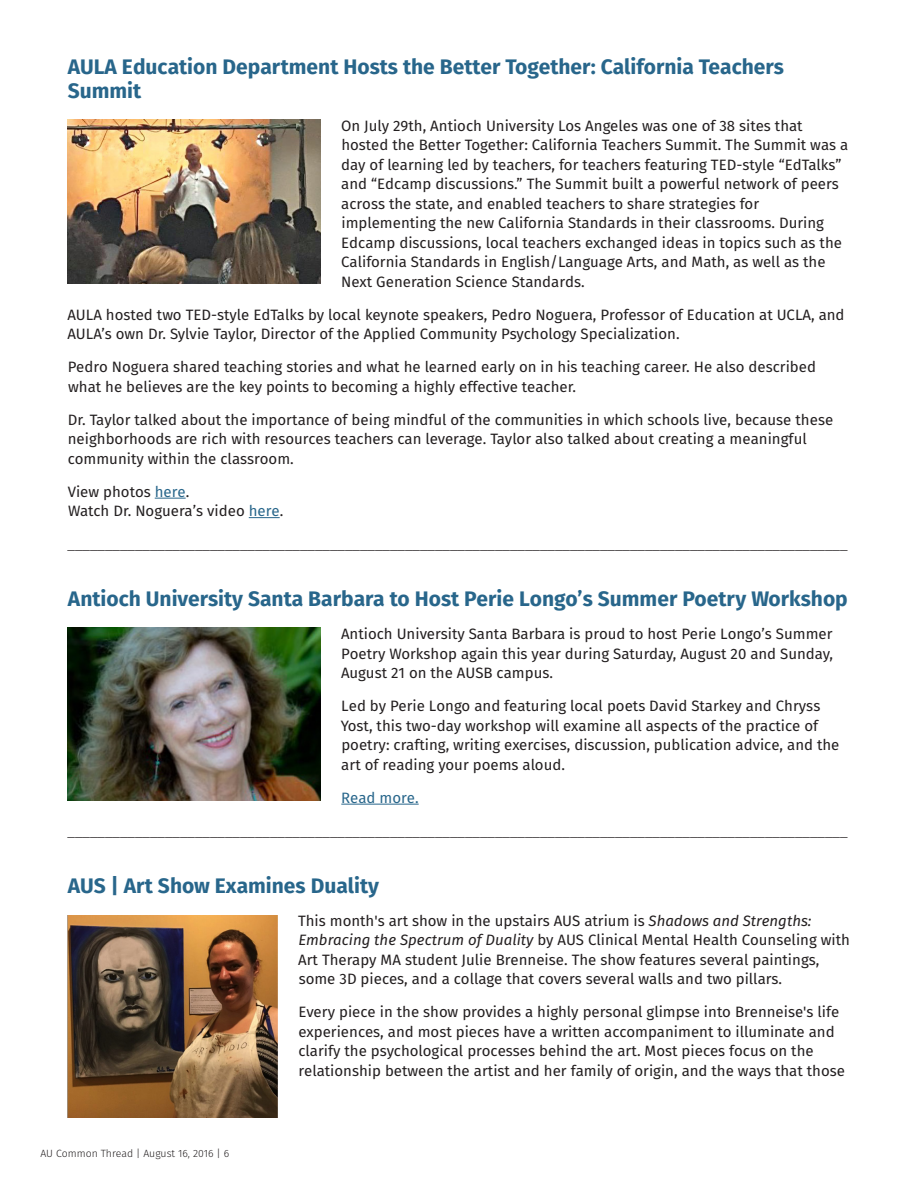
<style>
.page{position:relative;width:918px;height:1188px;background:#fff}
.page>*{position:absolute;margin:0;border:0;box-sizing:border-box;transform-origin:0 0}
.t1{font:700 21px/24px "Fira Sans";color:#28668b}
.t2{font:15px/19.5px "Fira Sans";color:#231f20}
.t3{font:300 15px "Helvetica";color:#231f20}
.t4{font:15px "Fira Sans";color:#28668b}
.t5{font:300 10.5px "Fira Sans";color:#231f20}
.s1{color:#28668b}
.s2{font-style:italic}
</style>
<div class="page">
<hr style="left:155px;top:498px;width:31px;height:1px;background:#28668b">
<hr style="left:249px;top:517px;width:31px;height:1px;background:#28668b">
<hr style="left:341px;top:804px;width:78px;height:1px;background:#28668b">
<img style="left:68px;top:120px;width:253px;height:164px">
<img style="left:68px;top:627px;width:253px;height:173px">
<img style="left:68px;top:915px;width:210px;height:203px">
<p class="t1" style="left:68px;top:53px;width:718px">AULA Education Department Hosts the Better Together: California Teachers<br>Summit</p>
<p class="t2" style="left:341px;top:115px;width:509px">On July 29th, Antioch University Los Angeles was one of 38 sites that hosted the Better Together: California Teachers Summit. The Summit was a day of learning led by teachers, for teachers featuring TED-style “EdTalks” and “Edcamp discussions.” The Summit built a powerful network of peers across the state, and enabled teachers to share strategies for implementing the new California Standards in their classrooms. During Edcamp discussions, local teachers exchanged ideas in topics such as the California Standards in English/Language Arts, and Math, as well as the Next Generation Science Standards.</p>
<p class="t2" style="left:68px;top:304px;width:779px">AULA hosted two TED-style EdTalks by local keynote speakers, Pedro Noguera, Professor of Education at UCLA, and<br>AULA’s own Dr. Sylvie Taylor, Director of the Applied Community Psychology Specialization.</p>
<p class="t2" style="left:68px;top:357px;width:750px">Pedro Noguera shared teaching stories and what he learned early on in his teaching career. He also described what he believes are the key points to becoming a highly effective teacher.</p>
<p class="t2" style="left:68px;top:409px;width:767px">Dr. Taylor talked about the importance of being mindful of the communities in which schools live, because these neighborhoods are rich with resources teachers can leverage. Taylor also talked about creating a meaningful community within the classroom.</p>
<p class="t2" style="left:68px;top:481px;width:217px">View photos <span class="s1">here</span>.<br>Watch Dr. Noguera’s video <span class="s1">here</span>.</p>
<p class="t3" style="left:68px;top:531px;width:781px">________________________________________________________________________________________________________</p>
<p class="t1" style="left:68px;top:585px;width:781px">Antioch University Santa Barbara to Host Perie Longo’s Summer Poetry Workshop</p>
<p class="t2" style="left:341px;top:624px;width:494px;text-align:justify">Antioch University Santa Barbara is proud to host Perie Longo’s Summer Poetry Workshop again this year during Saturday, August 20 and Sunday, August 21 on the AUSB campus.</p>
<p class="t2" style="left:341px;top:696px;width:500px">Led by Perie Longo and featuring local poets David Starkey and Chryss Yost, this two-day workshop will examine all aspects of the practice of poetry: crafting, writing exercises, discussion, publication advice, and the art of reading your poems aloud.</p>
<p class="t4" style="left:341px;top:786px;width:79px">Read more.</p>
<p class="t3" style="left:68px;top:818px;width:781px">________________________________________________________________________________________________________</p>
<p class="t1" style="left:68px;top:872px;width:313px">AUS | Art Show Examines Duality</p>
<p class="t2" style="left:298px;top:910px;width:553px">This month's art show in the upstairs AUS atrium is <span class="s2">Shadows and Strengths:<br>Embracing the Spectrum of Duality</span> by AUS Clinical Mental Health Counseling with Art Therapy MA student Julie Brenneise. The show features several paintings, some 3D pieces, and a collage that covers several walls and two pillars.</p>
<p class="t2" style="left:298px;top:1002px;width:548px">Every piece in the show provides a highly personal glimpse into Brenneise's life experiences, and most pieces have a written accompaniment to illuminate and clarify the psychological processes behind the art. Most pieces focus on the relationship between the artist and her family of origin, and the ways that those</p>
<p class="t5" style="left:40px;top:1146px;width:190px">AU Common Thread | August 16, 2016 | 6</p>
</div>
